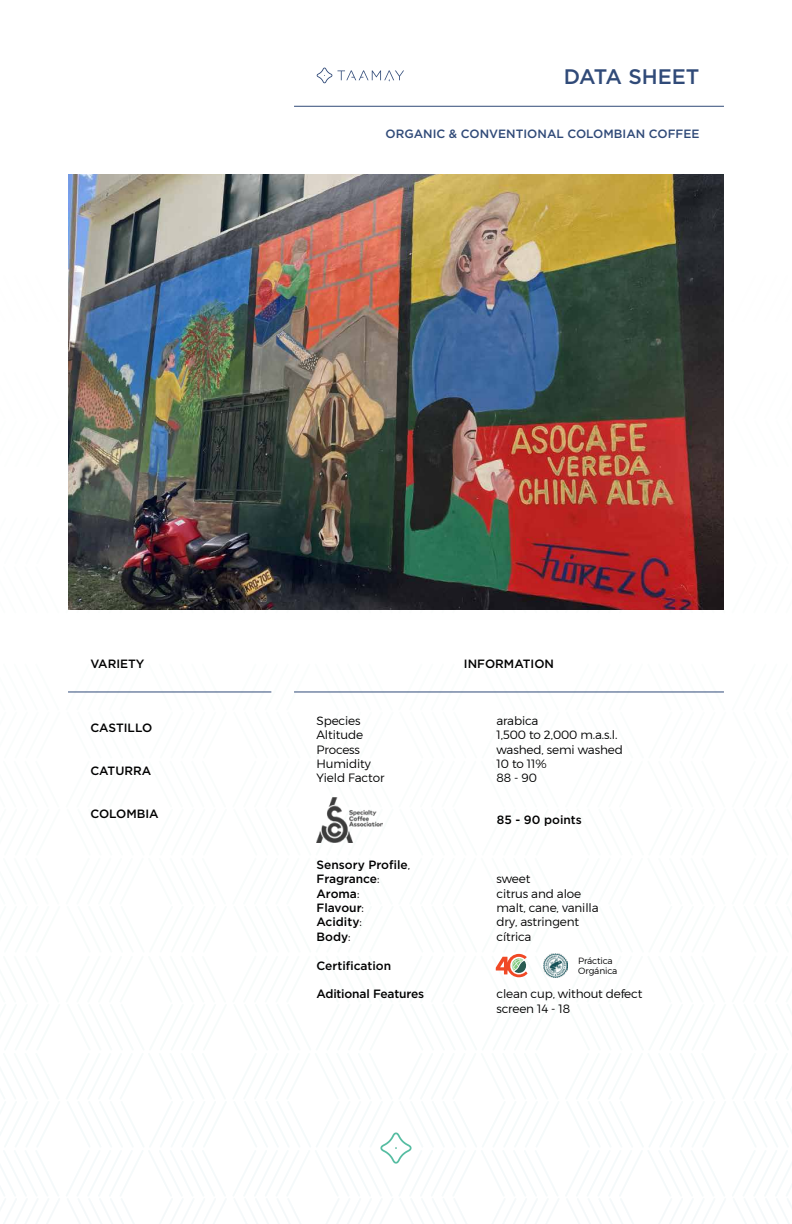
<style>
.page{position:relative;width:792px;height:1224px;background:#fff}
.page>*{position:absolute;margin:0;border:0;box-sizing:border-box;transform-origin:0 0}
.t1{font:500 21px "Gotham";color:#304a78}
.t2{font:300 12px/14.4px "Montserrat";letter-spacing:-.01em;color:#000}
.t3{font:500 12px/14.4px "Gotham";color:#000}
.t4{font:500 12px "Gotham";color:#304a78}
.t5{font:300 9px/10.8px "Montserrat";letter-spacing:-.01em;color:#000}
.s1{font-family:"Montserrat";font-weight:300}
</style>
<div class="page">
<svg style="left:732px;top:1133px;width:60px;height:91px"></svg>
<svg style="left:68px;top:609px;width:656px;height:1px"></svg>
<svg style="left:0;top:1133px;width:59px;height:91px"></svg>
<img style="left:68px;top:174px;width:656px;height:435px">
<hr style="left:294px;top:106px;width:430px;height:1px;background:#304a78">
<svg style="left:317px;top:68px;width:87px;height:15px"></svg>
<svg style="left:66px;top:691px;width:659px;height:533px"></svg>
<h1 class="t1" style="left:564px;top:62px;width:137px">DATA SHEET</h1>
<p class="t4" style="left:385px;top:126px;width:316px">ORGANIC &amp; CONVENTIONAL COLOMBIAN COFFEE</p>
<p class="t3" style="left:90px;top:657px;width:56px">VARIETY</p>
<p class="t3" style="left:464px;top:656px;width:92px">INFORMATION</p>
<p class="t3" style="left:90px;top:720px;width:63px">CASTILLO</p>
<p class="t3" style="left:90px;top:763px;width:62px">CATURRA</p>
<p class="t3" style="left:90px;top:807px;width:70px">COLOMBIA</p>
<p class="t2" style="left:316px;top:713px;width:46px">Species</p>
<p class="t2" style="left:496px;top:713px;width:43px">arabica</p>
<p class="t2" style="left:316px;top:728px;width:48px">Altitude</p>
<p class="t2" style="left:496px;top:728px;width:122px">1,500 to 2,000 m.a.s.l.</p>
<p class="t2" style="left:316px;top:742px;width:45px">Process</p>
<p class="t2" style="left:496px;top:742px;width:128px">washed, semi washed</p>
<p class="t2" style="left:316px;top:756px;width:56px">Humidity</p>
<p class="t2" style="left:496px;top:756px;width:52px">10 to 11%</p>
<p class="t2" style="left:316px;top:771px;width:69px">Yield Factor</p>
<p class="t2" style="left:496px;top:771px;width:42px">88 - 90</p>
<p class="t3" style="left:316px;top:857px;width:95px">Sensory Profile<span class="s1">,<br></span>Fragrance<span class="s1">:</span></p>
<p class="t3" style="left:497px;top:812px;width:86px">85 - 90 points</p>
<p class="t2" style="left:496px;top:872px;width:35px">sweet</p>
<p class="t3" style="left:316px;top:886px;width:44px">Aroma<span class="s1">:</span></p>
<p class="t2" style="left:496px;top:886px;width:86px">citrus and aloe</p>
<p class="t3" style="left:316px;top:900px;width:49px">Flavour<span class="s1">:</span></p>
<p class="t2" style="left:496px;top:900px;width:104px">malt, cane, vanilla</p>
<p class="t3" style="left:316px;top:915px;width:47px">Acidity<span class="s1">:</span></p>
<p class="t2" style="left:496px;top:915px;width:84px">dry, astringent</p>
<p class="t3" style="left:316px;top:929px;width:36px">Body<span class="s1">:</span></p>
<p class="t2" style="left:496px;top:929px;width:36px">cítrica</p>
<p class="t3" style="left:316px;top:958px;width:76px">Certification</p>
<p class="t3" style="left:316px;top:987px;width:109px">Aditional Features</p>
<p class="t2" style="left:496px;top:987px;width:147px">clean cup, without defect screen 14 - 18</p>
<p class="t5" style="left:578px;top:955px;width:41px">Práctica<br>Orgánica</p>
</div>
